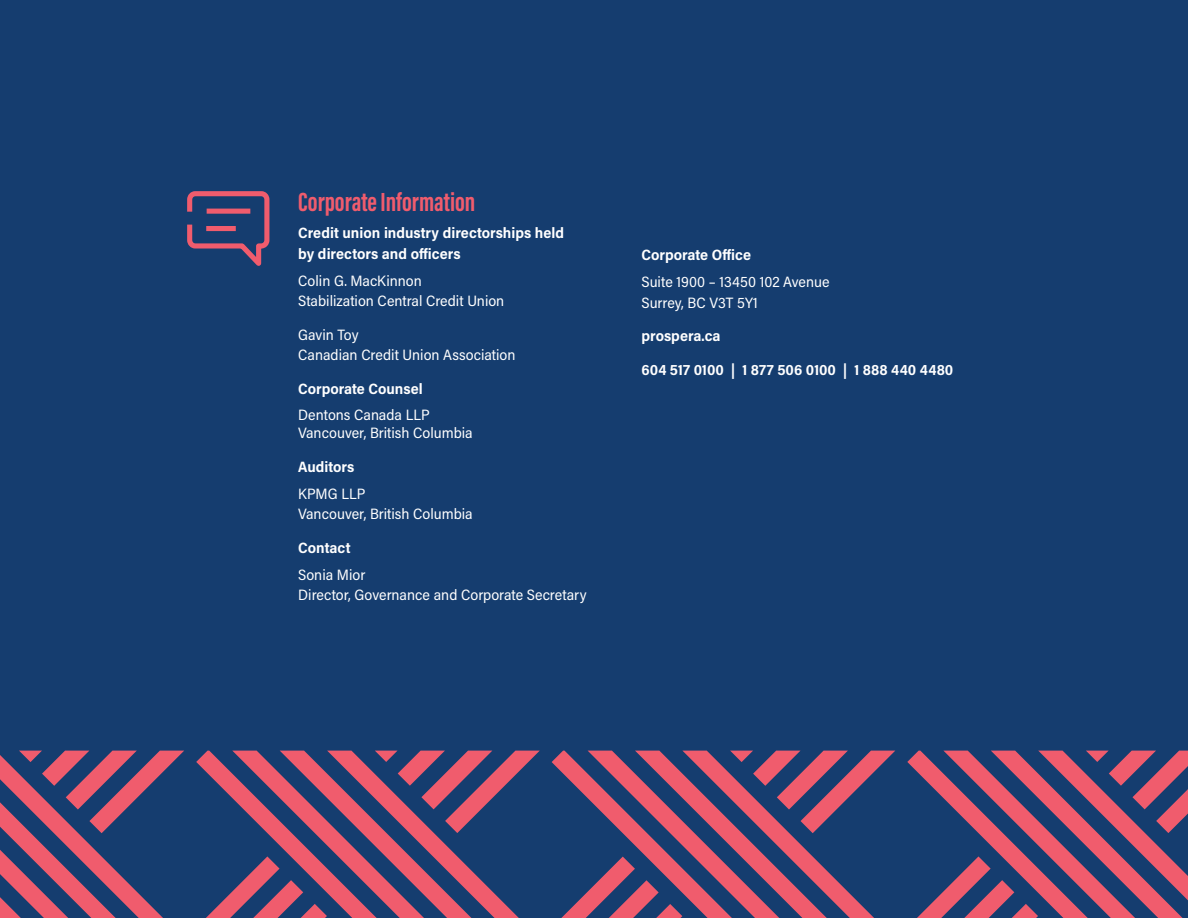
<style>
.page{position:relative;width:1188px;height:918px;background:#153d6f}
.page>*{position:absolute;margin:0;border:0;box-sizing:border-box;transform-origin:0 0}
.t1{font:700 27px "Acumin Pro Extra Cond";color:#f05c6d}
.t2{font:15px/20.2px "Acumin Pro Semi Cond";color:#fff}
.t3{font:700 15px/21px "Acumin Pro Semi Cond";color:#fff}
</style>
<div class="page">
<svg style="left:196px;top:751px;width:344px;height:167px"></svg>
<svg style="left:0;top:751px;width:184px;height:167px"></svg>
<svg style="left:907px;top:751px;width:281px;height:167px"></svg>
<svg style="left:552px;top:751px;width:343px;height:167px"></svg>
<svg style="left:187px;top:191px;width:83px;height:75px"></svg>
<h1 class="t1" style="left:298px;top:185px;width:179px">Corporate Information</h1>
<p class="t3" style="left:298px;top:222px;width:267px">Credit union industry directorships held by directors and officers</p>
<p class="t2" style="left:298px;top:270px;width:208px">Colin G. MacKinnon<br>Stabilization Central Credit Union</p>
<p class="t2" style="left:298px;top:324px;width:219px">Gavin Toy<br>Canadian Credit Union Association</p>
<p class="t3" style="left:298px;top:378px;width:126px">Corporate Counsel</p>
<p class="t2" style="left:298px;top:405px;width:176px;line-height:18px">Dentons Canada LLP<br>Vancouver, British Columbia</p>
<p class="t3" style="left:298px;top:456px;width:58px">Auditors</p>
<p class="t2" style="left:298px;top:483px;width:176px">KPMG LLP<br>Vancouver, British Columbia</p>
<p class="t3" style="left:298px;top:537px;width:54px">Contact</p>
<p class="t2" style="left:298px;top:564px;width:290px">Sonia Mior<br>Director, Governance and Corporate Secretary</p>
<p class="t3" style="left:642px;top:244px;width:111px">Corporate Office</p>
<p class="t2" style="left:642px;top:271px;width:190px">Suite 1900 – 13450 102 Avenue<br>Surrey, BC V3T 5Y1</p>
<p class="t3" style="left:642px;top:325px;width:81px">prospera.ca</p>
<p class="t3" style="left:642px;top:359px;width:313px">604 517 0100 | 1 877 506 0100 | 1 888 440 4480</p>
</div>
